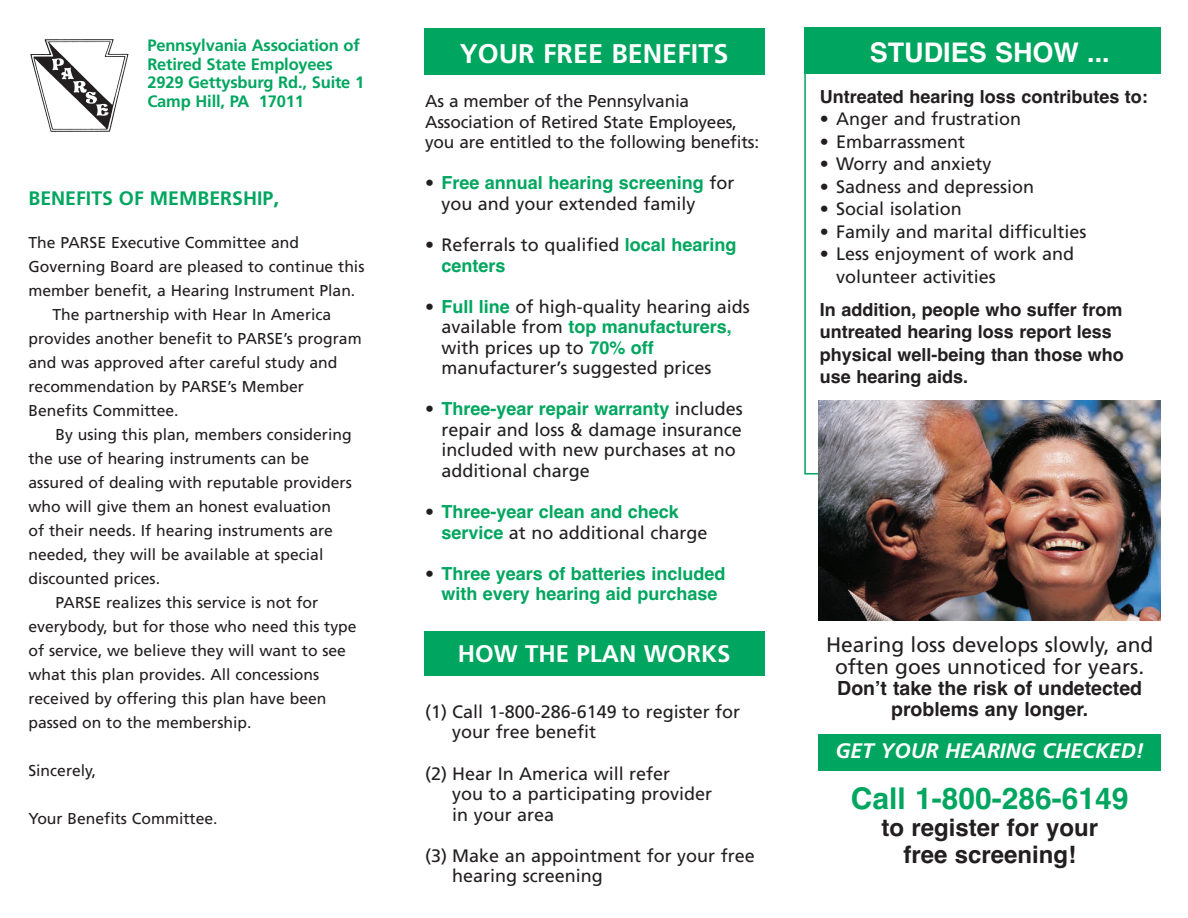
<style>
.page{position:relative;width:1188px;height:918px;background:#fff}
.page>*{position:absolute;margin:0;border:0;box-sizing:border-box;transform-origin:0 0}
.t1{font:700 30px "Helvetica";color:#00a65f}
.t2{font:700 27px "Frutiger";color:#fff}
.t3{font:700 27px "Helvetica";color:#fff}
.t4{font:700 24px/27px "Helvetica";color:#231f20;text-align:center}
.t5{font:700 24px "Frutiger";color:#fff}
.t6{font:21px/22.5px "Frutiger";color:#231f20;text-align:center}
.t7{font:italic 700 21px "Frutiger";color:#fff}
.t8{font:700 19.5px/21px "Helvetica";color:#231f20;text-align:center}
.t9{font:700 19.5px "Frutiger";color:#00a65f}
.t10{font:18px/20.5px "Frutiger";color:#231f20}
.t11{font:700 18px/20.5px "Helvetica";color:#00a65f;text-align:center}
.t12{font:700 18px/22.5px "Helvetica";color:#231f20}
.t13{font:17.25px/20.5px "Frutiger";letter-spacing:-.01em;color:#231f20}
.t14{font:700 16.5px/18.9px "Frutiger";letter-spacing:-.01em;color:#00a65f}
.t15{font:15.75px "Frutiger";color:#231f20}
.s1{font-size:21px}
.s2{font-family:"Frutiger";font-weight:400;color:#231f20}
.s3{font-family:"Helvetica";font-weight:700;color:#00a65f}
</style>
<div class="page">
<div style="left:424px;top:631px;width:340px;height:45px;background:#00a65f"></div>
<div style="left:424px;top:29px;width:340px;height:46px;background:#00a65f"></div>
<div style="left:818px;top:735px;width:343px;height:36px;background:#00a65f"></div>
<img style="left:818px;top:400px;width:343px;height:220px">
<div style="left:805px;top:28px;width:356px;height:46px;background:#00a65f"></div>
<hr style="left:804px;top:28px;width:2px;height:446px;background:#00a65f">
<svg style="left:804px;top:473px;width:14px;height:2px"></svg>
<img style="left:30px;top:39px;width:99px;height:93px">
<p class="t14" style="left:147px;top:37px;width:218px">Pennsylvania Association of<br>Retired State Employees<br>2929 Gettysburg Rd., Suite 1<br>Camp Hill, PA 17011</p>
<p class="t9" style="left:28px;top:190px;width:252px">BENEFITS OF MEMBERSHIP<span class="s1">,</span></p>
<p class="t15" style="left:28px;top:236px;width:272px">The PARSE Executive Committee and</p>
<p class="t15" style="left:29px;top:260px;width:337px">Governing Board are pleased to continue this</p>
<p class="t15" style="left:29px;top:284px;width:328px">member benefit, a Hearing Instrument Plan.</p>
<p class="t15" style="left:53px;top:308px;width:280px">The partnership with Hear In America</p>
<p class="t15" style="left:28px;top:332px;width:335px">provides another benefit to PARSE’s program</p>
<p class="t15" style="left:29px;top:356px;width:310px">and was approved after careful study and</p>
<p class="t15" style="left:29px;top:380px;width:277px">recommendation by PARSE’s Member</p>
<p class="t15" style="left:29px;top:404px;width:152px">Benefits Committee.</p>
<p class="t15" style="left:56px;top:428px;width:298px">By using this plan, members considering</p>
<p class="t15" style="left:29px;top:452px;width:282px">the use of hearing instruments can be</p>
<p class="t15" style="left:29px;top:476px;width:325px">assured of dealing with reputable providers</p>
<p class="t15" style="left:29px;top:500px;width:304px">who will give them an honest evaluation</p>
<p class="t15" style="left:29px;top:524px;width:306px">of their needs. If hearing instruments are</p>
<p class="t15" style="left:29px;top:548px;width:296px">needed, they will be available at special</p>
<p class="t15" style="left:28px;top:572px;width:133px">discounted prices.</p>
<p class="t15" style="left:55px;top:596px;width:264px">PARSE realizes this service is not for</p>
<p class="t15" style="left:28px;top:620px;width:330px">everybody, but for those who need this type</p>
<p class="t15" style="left:28px;top:644px;width:319px">of service, we believe they will want to see</p>
<p class="t15" style="left:28px;top:668px;width:292px">what this plan provides. All concessions</p>
<p class="t15" style="left:28px;top:692px;width:300px">received by offering this plan have been</p>
<p class="t15" style="left:28px;top:716px;width:225px">passed on to the membership.</p>
<p class="t15" style="left:28px;top:764px;width:69px">Sincerely,</p>
<p class="t15" style="left:28px;top:812px;width:191px">Your Benefits Committee.</p>
<h2 class="t2" style="left:460px;top:43px;width:270px">YOUR FREE BENEFITS</h2>
<p class="t13" style="left:425px;top:92px;width:336px">As a member of the Pennsylvania<br>Association of Retired State Employees, you are entitled to the following benefits:</p>
<p class="t11" style="left:425px;top:173px;width:311px"><span class="s2">•</span> Free annual hearing screening <span class="s2">for</span></p>
<p class="t10" style="left:441px;top:195px;width:255px">you and your extended family</p>
<p class="t10" style="left:425px;top:236px;width:313px">• Referrals to qualified <span class="s3">local hearing</span></p>
<p class="t11" style="left:441px;top:255px;width:66px">centers</p>
<p class="t10" style="left:425px;top:297px;width:326px">• <span class="s3">Full line</span> of high-quality hearing aids</p>
<p class="t11" style="left:441px;top:317px;width:292px"><span class="s2">available from</span> top manufacturers,</p>
<p class="t10" style="left:441px;top:339px;width:272px">with prices up to <span class="s3">70% off </span>manufacturer’s suggested prices</p>
<p class="t11" style="left:425px;top:399px;width:319px"><span class="s2">•</span> Three-year repair warranty <span class="s2">includes</span></p>
<p class="t10" style="left:441px;top:421px;width:302px">repair and loss &amp; damage insurance included with new purchases at no additional charge</p>
<p class="t11" style="left:425px;top:502px;width:255px"><span class="s2">•</span> Three-year clean and check</p>
<p class="t10" style="left:441px;top:524px;width:268px"><span class="s3">service</span> at no additional charge</p>
<p class="t11" style="left:425px;top:563px;width:302px"><span class="s2">•</span> Three years of batteries included with every hearing aid purchase</p>
<h3 class="t5" style="left:458px;top:644px;width:274px">HOW THE PLAN WORKS</h3>
<p class="t10" style="left:452px;top:703px;width:290px;text-indent:-27px">(1) Call 1-800-286-6149 to register for your free benefit</p>
<p class="t10" style="left:452px;top:764px;width:261px;text-indent:-27px">(2) Hear In America will refer<br>you to a participating provider in your area</p>
<p class="t10" style="left:452px;top:847px;width:304px;text-indent:-27px">(3) Make an appointment for your free hearing screening</p>
<h2 class="t3" style="left:870px;top:37px;width:242px">STUDIES SHOW ...</h2>
<p class="t12" style="left:820px;top:85px;width:329px">Untreated hearing loss contributes to:</p>
<p class="t10" style="left:820px;top:110px;width:203px">• Anger and frustration</p>
<p class="t10" style="left:820px;top:132px;width:147px">• Embarrassment</p>
<p class="t10" style="left:820px;top:155px;width:173px">• Worry and anxiety</p>
<p class="t10" style="left:820px;top:177px;width:216px">• Sadness and depression</p>
<p class="t10" style="left:820px;top:200px;width:143px">• Social isolation</p>
<p class="t10" style="left:820px;top:222px;width:268px">• Family and marital difficulties</p>
<p class="t10" style="left:836px;top:244px;width:239px;line-height:22.5px;text-indent:-16px">• Less enjoyment of work and volunteer activities</p>
<p class="t12" style="left:820px;top:298px;width:305px">In addition, people who suffer from untreated hearing loss report less physical well-being than those who use hearing aids.</p>
<h3 class="t6" style="left:826px;top:635px;width:329px">Hearing loss develops slowly, and often goes unnoticed for years.</h3>
<p class="t8" style="left:837px;top:678px;width:306px">Don’t take the risk of undetected problems any longer.</p>
<h3 class="t7" style="left:835px;top:743px;width:310px">GET YOUR HEARING CHECKED!</h3>
<h1 class="t1" style="left:851px;top:782px;width:279px">Call 1-800-286-6149</h1>
<h3 class="t4" style="left:881px;top:815px;width:218px">to register for your free screening!</h3>
</div>
